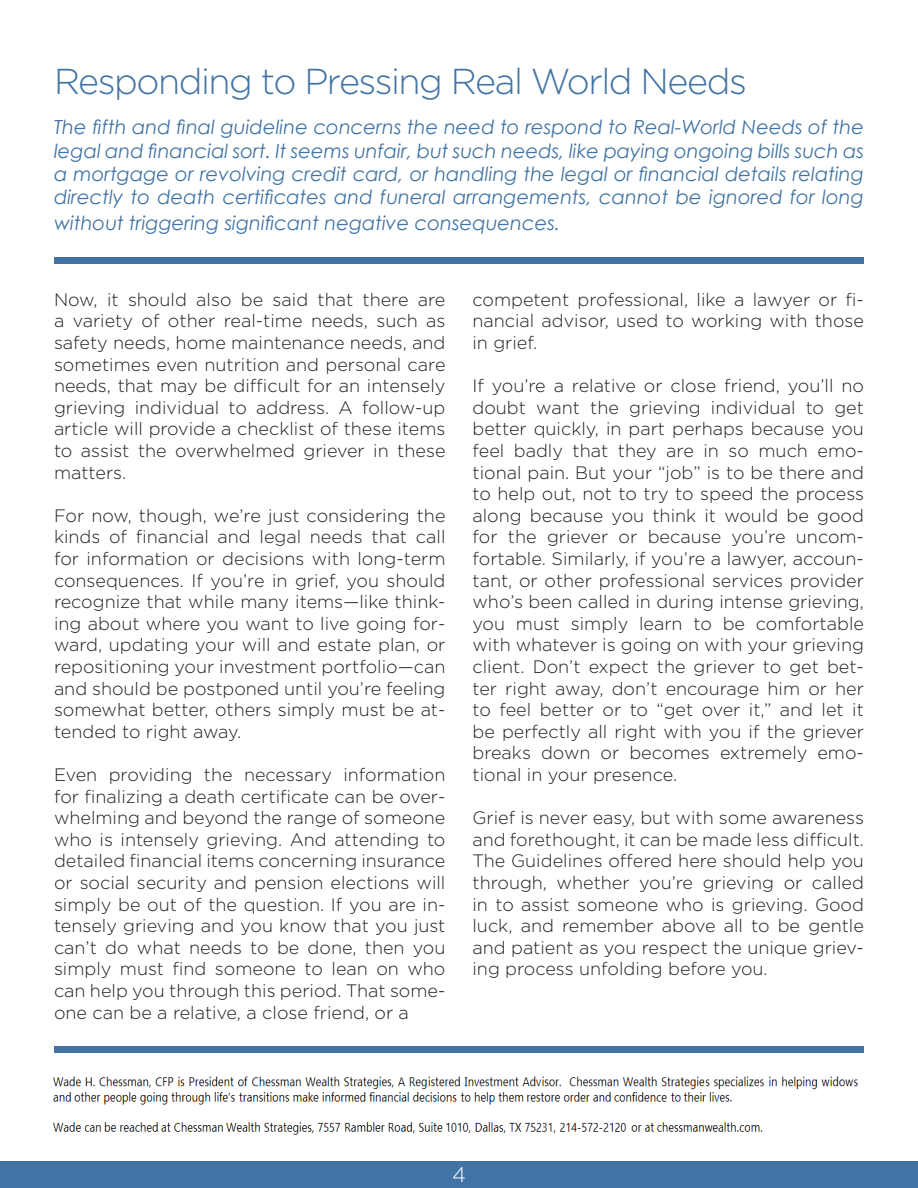
<style>
.page{position:relative;width:918px;height:1188px;background:#fff}
.page>*{position:absolute;margin:0;border:0;box-sizing:border-box;transform-origin:0 0}
.t1{font:300 36px "Gotham";letter-spacing:-.04em;color:#4174a4}
.t2{font:300 21px "Gotham";color:#fff}
.t3{font:italic 19.5px/23.4px "Century Gothic";color:#4174a4;text-align:justify}
.t4{font:300 18px/21.6px "Gotham";color:#231f20;text-align:justify}
</style>
<div class="page">
<div style="left:0;top:1161px;width:918px;height:27px;background:#4174a4"></div>
<div style="left:54px;top:257px;width:810px;height:7px;background:#4174a4"></div>
<div style="left:54px;top:1046px;width:810px;height:7px;background:#4174a4"></div>
<img style="left:53px;top:1076px;width:805px;height:59px">
<p class="t1" style="left:54px;top:58px;width:694px">Responding to Pressing Real World Needs</p>
<p class="t3" style="left:54px;top:115px;width:812px">The fifth and final guideline concerns the need to respond to Real-World Needs of the legal and financial sort. It seems unfair, but such needs, like paying ongoing bills such as a mortgage or revolving credit card, or handling the legal or financial details relating directly to death certificates and funeral arrangements, cannot be ignored for long</p>
<p class="t3" style="left:54px;top:211px;width:508px">without triggering significant negative consequences.</p>
<p class="t4" style="left:54px;top:288px;width:393px">Now, it should also be said that there are a variety of other real-time needs, such as safety needs, home maintenance needs, and sometimes even nutrition and personal care needs, that may be difficult for an intensely grieving individual to address. A follow-up article will provide a checklist of these items to assist the overwhelmed griever in these matters.</p>
<p class="t4" style="left:54px;top:504px;width:393px">For now, though, we’re just considering the kinds of financial and legal needs that call for information or decisions with long-term consequences. If you’re in grief, you should recognize that while many items—like think&shy;ing about where you want to live going for&shy;ward, updating your will and estate plan, or repositioning your investment portfolio—can and should be postponed until you’re feeling somewhat better, others simply must be at&shy;tended to right away.</p>
<p class="t4" style="left:54px;top:763px;width:393px">Even providing the necessary information for finalizing a death certificate can be over&shy;whelming and beyond the range of someone who is intensely grieving. And attending to detailed financial items concerning insurance or social security and pension elections will simply be out of the question. If you are in&shy;tensely grieving and you know that you just can’t do what needs to be done, then you simply must find someone to lean on who can help you through this period. That some&shy;one can be a relative, a close friend, or a</p>
<p class="t4" style="left:473px;top:288px;width:393px">competent professional, like a lawyer or fi&shy;nancial advisor, used to working with those in grief.</p>
<p class="t4" style="left:473px;top:375px;width:393px">If you’re a relative or close friend, you’ll no doubt want the grieving individual to get better quickly, in part perhaps because you feel badly that they are in so much emo&shy;tional pain. But your “job” is to be there and to help out, not to try to speed the process along because you think it would be good for the griever or because you’re uncom&shy;fortable. Similarly, if you’re a lawyer, accoun&shy;tant, or other professional services provider who’s been called in during intense grieving, you must simply learn to be comfortable with whatever is going on with your grieving client. Don’t expect the griever to get bet&shy;ter right away, don’t encourage him or her to feel better or to “get over it,” and let it be perfectly all right with you if the griever breaks down or becomes extremely emo&shy;tional in your presence.</p>
<p class="t4" style="left:473px;top:807px;width:393px">Grief is never easy, but with some awareness and forethought, it can be made less difficult.<br>The Guidelines offered here should help you through, whether you’re grieving or called in to assist someone who is grieving. Good luck, and remember above all to be gentle and patient as you respect the unique griev&shy;ing process unfolding before you.</p>
<p class="t2" style="left:452px;top:1161px;width:15px">4</p>
</div>
